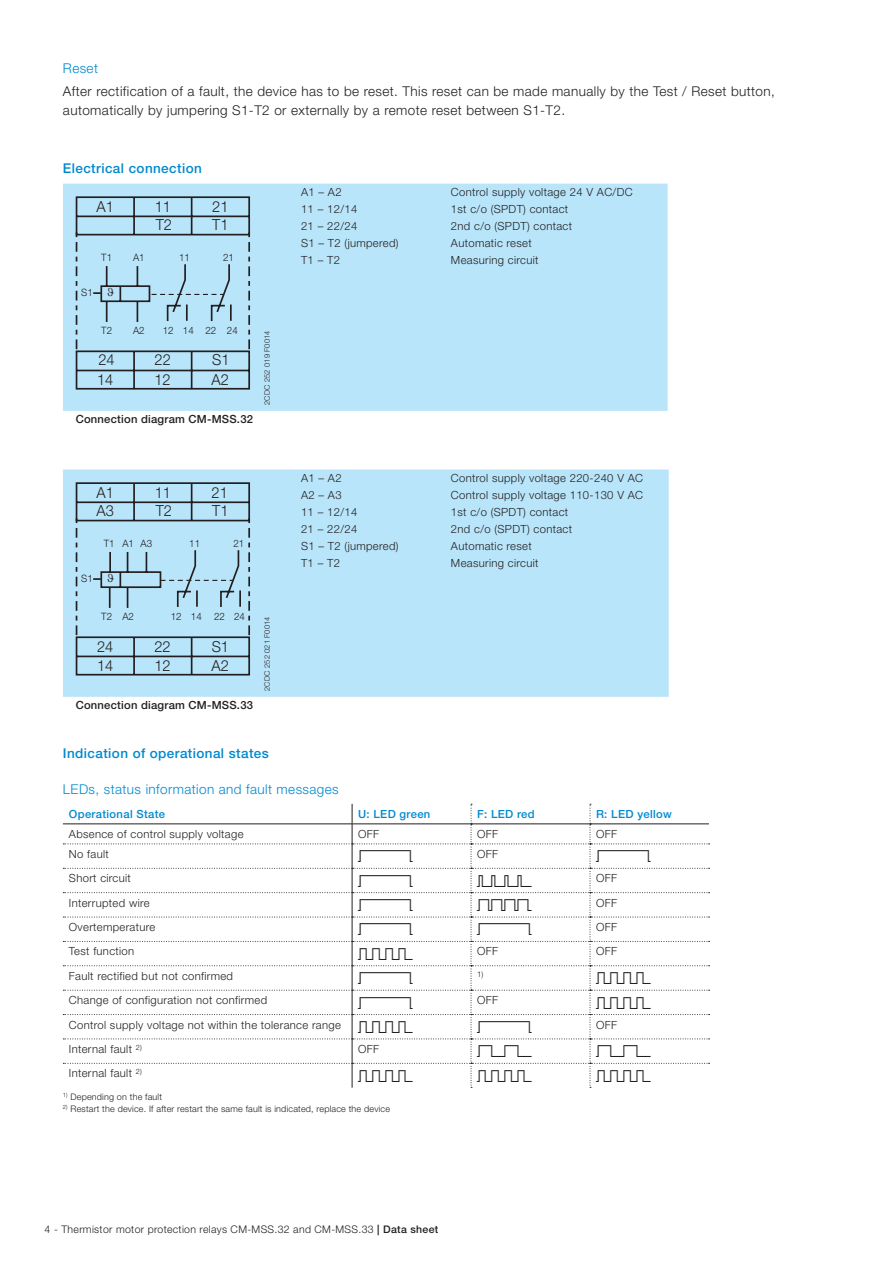
<style>
.page{position:relative;width:893px;height:1263px;background:#fff}
.page>*{position:absolute;margin:0;border:0;box-sizing:border-box;transform-origin:0 0}
.t1{font:300 15.3px/18.6px "Helvetica Neue LT Pro";color:#231f20;scale:.96 1}
.t2{font:300 13.5px/18.6px "Helvetica Neue LT Std";letter-spacing:.03em;color:#231f20}
.Section_Title_Level{font:500 13.5px "Helvetica Neue LT Std";letter-spacing:.03em;color:#0089cf}
.Section_Title_Level-2{font:300 13.5px "Helvetica Neue LT Std";letter-spacing:.03em;color:#0089cf}
.Legende_-_Text{font:300 11.25px "Helvetica Neue LT Std";letter-spacing:.03em;color:#231f20}
.Table_body{font:300 11.25px "Helvetica Neue LT Std";letter-spacing:.03em;color:#231f20}
.Bildunterschrift{font:500 11.25px "Helvetica Neue LT Std";letter-spacing:.02em;color:#231f20}
.Table_header{font:500 11.25px "Helvetica Neue LT Std";letter-spacing:.03em;color:#0089cf}
.t3{font:300 10.5px "Helvetica Neue LT Std";letter-spacing:.03em;color:#231f20}
.t4{font:300 10.2px "Helvetica Neue LT Pro";color:#231f20;scale:.96 1}
.Fußnoten-Text{font:300 9px "Helvetica Neue LT Std";letter-spacing:.02em;color:#231f20}
.Table_body-2{font:300 7.8px "Helvetica Neue LT Std";color:#231f20}
.Bildnummer{font:300 7.5px "Helvetica Neue LT Std";letter-spacing:.02em;color:#231f20}
.Table_body-3{font:300 7.35px "Helvetica Neue LT Std";color:#231f20}
.s1{font-weight:500}
</style>
<div class="page">
<div style="left:63px;top:184px;width:605px;height:227px;background:#b9e5fa"></div>
<div style="left:63px;top:469px;width:606px;height:228px;background:#b9e5fa"></div>
<svg style="left:76px;top:196px;width:174px;height:194px;background:#aad2e5"></svg>
<svg style="left:76px;top:482px;width:174px;height:193px;background:#aad2e5"></svg>
<svg style="left:63px;top:804px;width:647px;height:284px"></svg>
<p class="Section_Title_Level-2" style="left:63px;top:60px;width:37px">Reset</p>
<p class="t2" style="left:63px;top:82px;width:713px">After rectification of a fault, the device has to be reset. This reset can be made manually by the Test / Reset button, automatically by jumpering S1-T2 or externally by a remote reset between S1-T2.</p>
<p class="Section_Title_Level" style="left:63px;top:160px;width:140px">Electrical connection</p>
<p class="t1" style="left:97px;top:197px;width:20px">A1</p>
<p class="t1" style="left:155px;top:197px;width:18px">11</p>
<p class="t1" style="left:212px;top:197px;width:18px">21</p>
<p class="t1" style="left:156px;top:215px;width:18px">T2</p>
<p class="t1" style="left:212px;top:215px;width:18px">T1</p>
<p class="t4" style="left:101px;top:251px;width:13px">T1</p>
<p class="t4" style="left:133px;top:251px;width:14px">A1</p>
<p class="t4" style="left:81px;top:286px;width:14px">S1</p>
<p class="t4" style="left:179px;top:251px;width:13px">11</p>
<p class="t4" style="left:223px;top:251px;width:13px">21</p>
<p class="t4" style="left:101px;top:324px;width:13px">T2</p>
<p class="t4" style="left:133px;top:324px;width:14px">A2</p>
<p class="t4" style="left:163px;top:324px;width:13px">12</p>
<p class="t4" style="left:183px;top:324px;width:59px">14 22 24</p>
<p class="t1" style="left:98px;top:350px;width:18px">24</p>
<p class="t1" style="left:155px;top:350px;width:18px">22</p>
<p class="t1" style="left:212px;top:350px;width:20px">S1</p>
<p class="t1" style="left:97px;top:370px;width:18px">14</p>
<p class="t1" style="left:154px;top:370px;width:18px">12</p>
<p class="t1" style="left:212px;top:370px;width:20px">A2</p>
<p class="Bildunterschrift" style="left:76px;top:412px;width:179px">Connection diagram CM-MSS.32</p>
<p class="Bildnummer" style="left:263px;top:405px;width:76px;rotate:-90deg">2CDC 252 019 F0014</p>
<p class="t1" style="left:97px;top:483px;width:20px">A1<br>A3</p>
<p class="t1" style="left:155px;top:483px;width:18px">11</p>
<p class="t1" style="left:212px;top:483px;width:18px">21</p>
<p class="t1" style="left:156px;top:501px;width:18px">T2</p>
<p class="t1" style="left:212px;top:501px;width:18px">T1</p>
<p class="t4" style="left:104px;top:537px;width:52px">T1 A1 A3</p>
<p class="t4" style="left:189px;top:537px;width:13px">11</p>
<p class="t4" style="left:233px;top:537px;width:13px">21</p>
<p class="t4" style="left:81px;top:572px;width:14px">S1</p>
<p class="t4" style="left:101px;top:610px;width:13px">T2</p>
<p class="t4" style="left:122px;top:610px;width:14px">A2</p>
<p class="t4" style="left:214px;top:610px;width:13px">22</p>
<p class="t4" style="left:171px;top:610px;width:13px">12</p>
<p class="t4" style="left:234px;top:610px;width:13px">24</p>
<p class="t4" style="left:191px;top:610px;width:13px">14</p>
<p class="t1" style="left:97px;top:637px;width:18px">24</p>
<p class="t1" style="left:154px;top:637px;width:18px">22</p>
<p class="t1" style="left:212px;top:637px;width:20px">S1<br>A2</p>
<p class="t1" style="left:97px;top:656px;width:18px">14</p>
<p class="t1" style="left:154px;top:656px;width:18px">12</p>
<p class="Bildnummer" style="left:263px;top:691px;width:76px;rotate:-90deg">2CDC 252 021 F0014</p>
<p class="Legende_-_Text" style="left:301px;top:185px;width:42px">A1 – A2</p>
<p class="Legende_-_Text" style="left:451px;top:185px;width:183px">Control supply voltage 24 V AC/DC</p>
<p class="Legende_-_Text" style="left:301px;top:202px;width:58px">11 – 12/14</p>
<p class="Legende_-_Text" style="left:451px;top:202px;width:119px">1st c/o (SPDT) contact</p>
<p class="Legende_-_Text" style="left:301px;top:219px;width:58px">21 – 22/24</p>
<p class="Legende_-_Text" style="left:451px;top:219px;width:123px">2nd c/o (SPDT) contact</p>
<p class="Legende_-_Text" style="left:301px;top:236px;width:99px">S1 – T2 (jumpered)</p>
<p class="Legende_-_Text" style="left:451px;top:236px;width:82px">Automatic reset</p>
<p class="Legende_-_Text" style="left:301px;top:253px;width:40px">T1 – T2</p>
<p class="Legende_-_Text" style="left:451px;top:253px;width:89px">Measuring circuit</p>
<p class="Legende_-_Text" style="left:301px;top:471px;width:42px">A1 – A2</p>
<p class="Legende_-_Text" style="left:451px;top:471px;width:194px">Control supply voltage 220-240 V AC</p>
<p class="Legende_-_Text" style="left:301px;top:488px;width:42px">A2 – A3</p>
<p class="Legende_-_Text" style="left:451px;top:488px;width:194px">Control supply voltage 110-130 V AC</p>
<p class="Legende_-_Text" style="left:301px;top:505px;width:58px">11 – 12/14</p>
<p class="Legende_-_Text" style="left:451px;top:505px;width:119px">1st c/o (SPDT) contact</p>
<p class="Legende_-_Text" style="left:301px;top:522px;width:58px">21 – 22/24</p>
<p class="Legende_-_Text" style="left:451px;top:522px;width:123px">2nd c/o (SPDT) contact</p>
<p class="Legende_-_Text" style="left:301px;top:539px;width:99px">S1 – T2 (jumpered)</p>
<p class="Legende_-_Text" style="left:451px;top:539px;width:82px">Automatic reset</p>
<p class="Legende_-_Text" style="left:301px;top:556px;width:40px">T1 – T2</p>
<p class="Legende_-_Text" style="left:451px;top:556px;width:89px">Measuring circuit</p>
<p class="Bildunterschrift" style="left:76px;top:698px;width:179px">Connection diagram CM-MSS.33</p>
<p class="Section_Title_Level" style="left:63px;top:745px;width:207px">Indication of operational states</p>
<p class="Section_Title_Level-2" style="left:63px;top:780px;width:277px">LEDs, status information and fault messages</p>
<p class="Table_header" style="left:69px;top:807px;width:98px">Operational State</p>
<p class="Table_header" style="left:358px;top:807px;width:74px">U: LED green</p>
<p class="Table_header" style="left:477px;top:807px;width:59px">F: LED red</p>
<p class="Table_header" style="left:596px;top:807px;width:77px">R: LED yellow</p>
<p class="Table_body" style="left:69px;top:827px;width:176px">Absence of control supply voltage</p>
<p class="Table_body" style="left:358px;top:827px;width:23px">OFF</p>
<p class="Table_body" style="left:477px;top:827px;width:23px">OFF</p>
<p class="Table_body" style="left:596px;top:827px;width:23px">OFF</p>
<p class="Table_body" style="left:69px;top:847px;width:41px">No fault</p>
<p class="Table_body" style="left:69px;top:871px;width:63px">Short circuit</p>
<p class="Table_body" style="left:477px;top:847px;width:23px">OFF</p>
<p class="Table_body" style="left:596px;top:871px;width:23px">OFF</p>
<p class="Table_body" style="left:69px;top:896px;width:82px">Interrupted wire</p>
<p class="Table_body" style="left:596px;top:896px;width:23px">OFF</p>
<p class="Table_body" style="left:69px;top:920px;width:88px">Overtemperature</p>
<p class="Table_body" style="left:596px;top:920px;width:23px">OFF</p>
<p class="Table_body" style="left:69px;top:944px;width:67px">Test function</p>
<p class="Table_body" style="left:477px;top:944px;width:23px">OFF</p>
<p class="Table_body" style="left:596px;top:944px;width:23px">OFF</p>
<p class="Table_body" style="left:69px;top:969px;width:166px">Fault rectified but not confirmed</p>
<p class="Table_body" style="left:69px;top:993px;width:200px">Change of configuration not confirmed</p>
<p class="Table_body" style="left:69px;top:1018px;width:274px">Control supply voltage not within the tolerance range</p>
<p class="Table_body-2" style="left:477px;top:970px;width:8px">1)</p>
<p class="Table_body" style="left:477px;top:993px;width:23px">OFF</p>
<p class="Table_body" style="left:596px;top:1018px;width:23px">OFF</p>
<p class="Table_body-3" style="left:136px;top:1043px;width:8px">2)</p>
<p class="Table_body-3" style="left:136px;top:1067px;width:8px">2)</p>
<p class="Table_body" style="left:69px;top:1042px;width:65px">Internal fault</p>
<p class="Fußnoten-Text" style="left:63px;top:1091px;width:101px"><sup>1)</sup> Depending on the fault</p>
<p class="Table_body" style="left:69px;top:1066px;width:65px">Internal fault</p>
<p class="Table_body" style="left:358px;top:1042px;width:23px">OFF</p>
<p class="Fußnoten-Text" style="left:63px;top:1103px;width:329px"><sup>2)</sup> Restart the device. If after restart the same fault is indicated, replace the device</p>
<p class="t3" style="left:45px;top:1223px;width:395px">4 - Thermistor motor protection relays CM-MSS.32 and CM-MSS.33 <span class="s1">| Data sheet</span></p>
</div>
